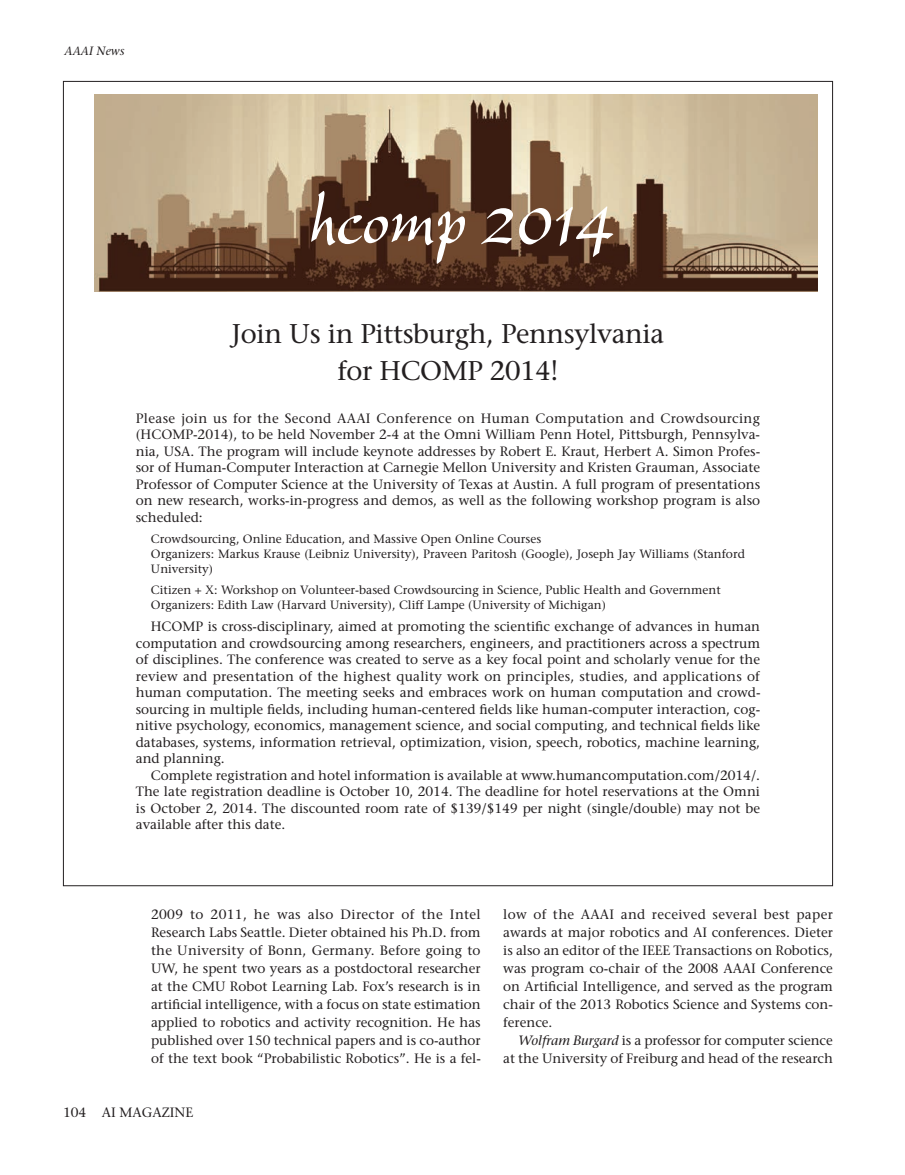
<style>
.page{position:relative;width:905px;height:1175px;background:#fff}
.page>*{position:absolute;margin:0;border:0;box-sizing:border-box;transform-origin:0 0}
.t1{font:84.3px "New Berolina MT Std";color:#fff;scale:.87 1}
.t2{font:500 27px/37.5px "Stone Serif Std";letter-spacing:-.015em;color:#231f20;text-align:center}
.t3{font:500 13.5px/16.5px "Stone Serif Std";color:#231f20;text-align:justify}
.t4{font:500 12px/15px "Stone Serif Std";color:#231f20}
.t5{font:italic 500 12px "Stone Serif Std";color:#231f20}
.s1{font-style:italic}
</style>
<div class="page">
<img style="left:95px;top:94px;width:723px;height:197px">
<p class="t5" style="left:64px;top:47px;width:62px">AAAI News</p>
<h1 class="t1" style="left:309px;top:190px;width:353px">hcomp 2014</h1>
<h2 class="t2" style="left:232px;top:318px;width:433px">Join Us in Pittsburgh, Pennsylvania for HCOMP 2014!</h2>
<p class="t3" style="left:136px;top:411px;width:626px">Please join us for the Second AAAI Conference on Human Computation and Crowdsourcing (HCOMP-2014), to be held November 2-4 at the Omni William Penn Hotel, Pittsburgh, Pennsylva&shy;nia, USA. The program will include keynote addresses by Robert E. Kraut, Herbert A. Simon Profes&shy;sor of Human-Computer Interaction at Carnegie Mellon University and Kristen Grauman, Associate Professor of Computer Science at the University of Texas at Austin. A full program of presentations on new research, works-in-progress and demos, as well as the following workshop program is also scheduled:</p>
<p class="t4" style="left:151px;top:532px;width:595px">Crowdsourcing, Online Education, and Massive Open Online Courses<br>Organizers: Markus Krause (Leibniz University), Praveen Paritosh (Google), Joseph Jay Williams (Stanford<br>University)</p>
<p class="t4" style="left:151px;top:583px;width:571px">Citizen + X: Workshop on Volunteer-based Crowdsourcing in Science, Public Health and Government<br>Organizers: Edith Law (Harvard University), Cliff Lampe (University of Michigan)</p>
<p class="t3" style="left:136px;top:619px;width:626px;text-indent:15px">HCOMP is cross-disciplinary, aimed at promoting the scientific exchange of advances in human computation and crowdsourcing among researchers, engineers, and practitioners across a spectrum of disciplines. The conference was created to serve as a key focal point and scholarly venue for the review and presentation of the highest quality work on principles, studies, and applications of human computation. The meeting seeks and embraces work on human computation and crowd&shy;sourcing in multiple fields, including human-centered fields like human-computer interaction, cog&shy;nitive psychology, economics, management science, and social computing, and technical fields like databases, systems, information retrieval, optimization, vision, speech, robotics, machine learning, and planning.</p>
<p class="t3" style="left:136px;top:768px;width:625px;text-indent:15px">Complete registration and hotel information is available at www.humancomputation.com/2014/.<br>The late registration deadline is October 10, 2014. The deadline for hotel reservations at the Omni is October 2, 2014. The discounted room rate of $139/$149 per night (single/double) may not be available after this date.</p>
<p class="t3" style="left:151px;top:907px;width:331px;line-height:18px">2009 to 2011, he was also Director of the Intel Research Labs Seattle. Dieter obtained his Ph.D. from the University of Bonn, Germany. Before going to UW, he spent two years as a postdoctoral researcher at the CMU Robot Learning Lab. Fox’s research is in artificial intelligence, with a focus on state estimation applied to robotics and activity recognition. He has published over 150 technical papers and is co-author of the text book “Probabilistic Robotics”. He is a fel-</p>
<p class="t3" style="left:503px;top:907px;width:331px;line-height:18px">low of the AAAI and received several best paper awards at major robotics and AI conferences. Dieter is also an editor of the IEEE Transactions on Robotics, was program co-chair of the 2008 AAAI Conference on Artificial Intelligence, and served as the program chair of the 2013 Robotics Science and Systems con&shy;ference.</p>
<p class="t3" style="left:503px;top:1033px;width:331px;line-height:18px;text-align:right"><span class="s1">Wolfram Burgard</span> is a professor for computer science at the University of Freiburg and head of the research</p>
<p class="t3" style="left:63px;top:1105px;width:132px">104 AI MAGAZINE</p>
</div>
